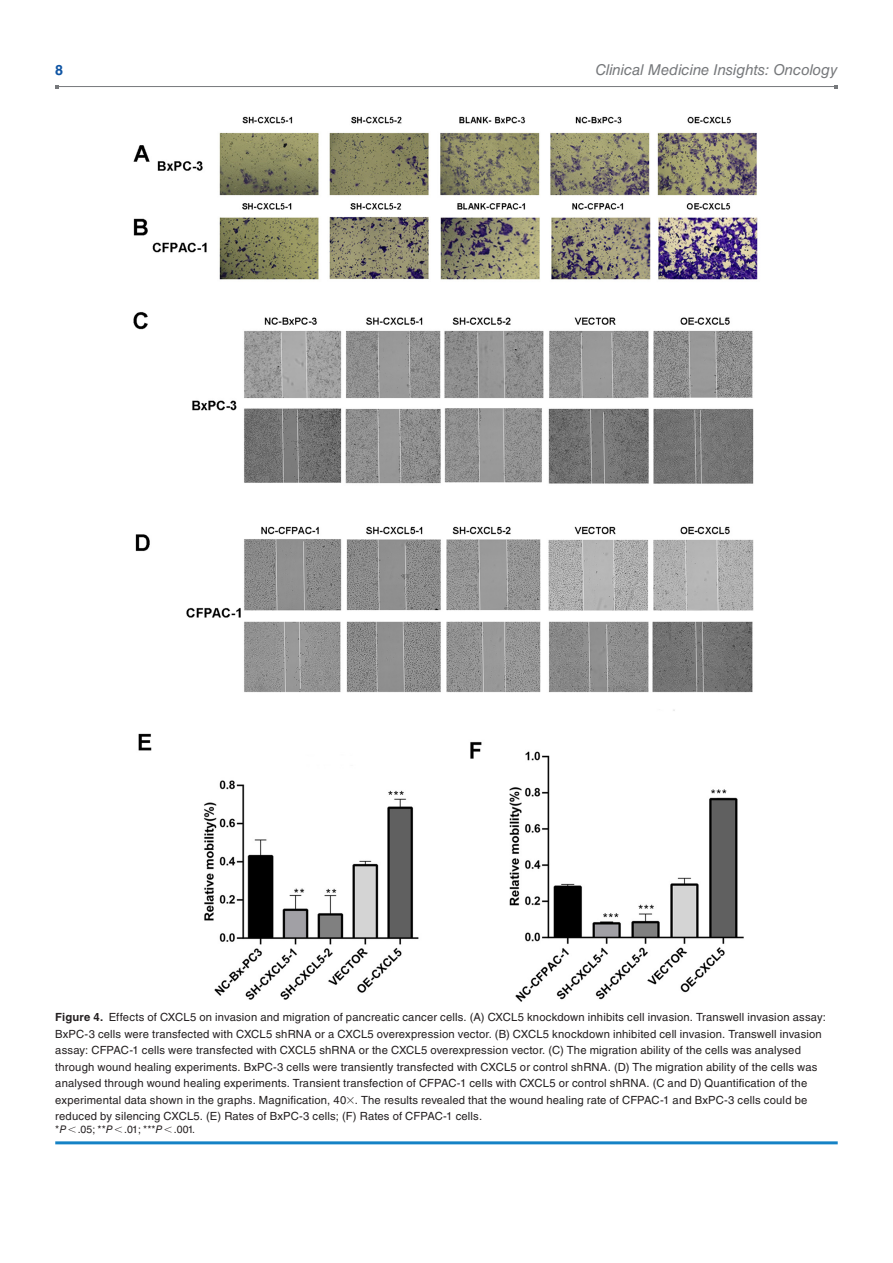
<style>
.page{position:relative;width:893px;height:1263px;background:#fff}
.page>*{position:absolute;margin:0;border:0;box-sizing:border-box;transform-origin:0 0}
.t1{font:italic 15px "Helvetica LT Std";letter-spacing:-.005em;color:#76787b}
.t2{font:700 14.25px "Helvetica LT Std";color:#1055a4}
.t3{font:11.25px/16.5px "Helvetica LT Std";letter-spacing:.015em;color:#231f20}
.t4{font:10.5px "Helvetica LT Std";letter-spacing:-.035em;color:#231f20}
.s1{font-weight:700}
.s2{font-style:italic}
</style>
<div class="page">
<hr style="left:57px;top:86px;width:779px;height:1px;background:#76787b">
<hr style="left:55px;top:1141px;width:783px;height:3px;background:#1582c5">
<img style="left:133px;top:116px;width:625px;height:886px">
<p class="t2" style="left:55px;top:61px;width:9px">8</p>
<h1 class="t1" style="left:595px;top:61px;width:244px">Clinical Medicine Insights: Oncology</h1>
<p class="t3" style="left:55px;top:1009px;width:772px"><span class="s1">Figure 4.</span> Effects of CXCL5 on invasion and migration of pancreatic cancer cells. (A) CXCL5 knockdown inhibits cell invasion. Transwell invasion assay:<br>BxPC-3 cells were transfected with CXCL5 shRNA or a CXCL5 overexpression vector. (B) CXCL5 knockdown inhibited cell invasion. Transwell invasion assay: CFPAC-1 cells were transfected with CXCL5 shRNA or the CXCL5 overexpression vector. (C) The migration ability of the cells was analysed through wound healing experiments. BxPC-3 cells were transiently transfected with CXCL5 or control shRNA. (D) The migration ability of the cells was analysed through wound healing experiments. Transient transfection of CFPAC-1 cells with CXCL5 or control shRNA. (C and D) Quantification of the experimental data shown in the graphs. Magnification, 40 . The results revealed that the wound healing rate of CFPAC-1 and BxPC-3 cells could be reduced by silencing CXCL5. (E) Rates of BxPC-3 cells; (F) Rates of CFPAC-1 cells.</p>
<p class="t4" style="left:55px;top:1123px;width:141px">*<span class="s2">P</span> .05; **<span class="s2">P</span> .01; ***<span class="s2">P</span> .001.</p>
</div>
